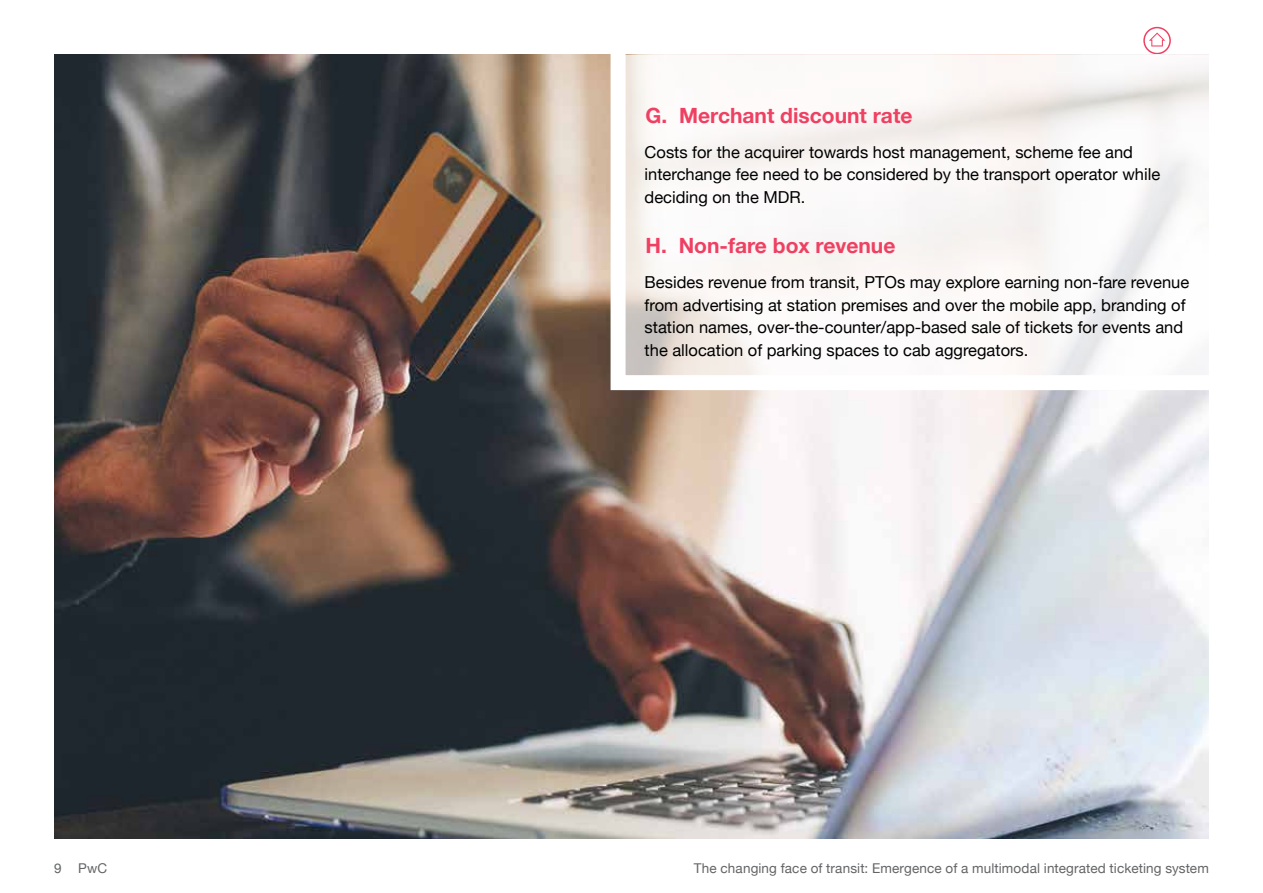
<style>
.page{position:relative;width:1263px;height:893px;background:#fff}
.page>*{position:absolute;margin:0;border:0;box-sizing:border-box;transform-origin:0 0}
.t1{font:700 21px "Helvetica Neue";color:#ef4062}
.t2{font:16.5px/22.5px "Helvetica Neue";color:#000}
.t3{font:13.5px "Helvetica Neue";letter-spacing:.01em;color:#636466}
</style>
<div class="page">
<img style="left:55px;top:54px;width:1153px;height:784px">
<svg style="left:603px;top:26px;width:606px;height:372px"></svg>
<p class="t1" style="left:646px;top:99px;width:268px">G. Merchant discount rate</p>
<p class="t2" style="left:645px;top:142px;width:517px">Costs for the acquirer towards host management, scheme fee and interchange fee need to be considered by the transport operator while deciding on the MDR.</p>
<p class="t1" style="left:646px;top:229px;width:251px">H. Non-fare box revenue</p>
<p class="t2" style="left:645px;top:272px;width:546px">Besides revenue from transit, PTOs may explore earning non-fare revenue from advertising at station premises and over the mobile app, branding of station names, over-the-counter/app-based sale of tickets for events and the allocation of parking spaces to cab aggregators.</p>
<p class="t3" style="left:54px;top:858px;width:55px">9 PwC</p>
<p class="t3" style="left:694px;top:858px;width:517px">The changing face of transit: Emergence of a multimodal integrated ticketing system</p>
</div>
